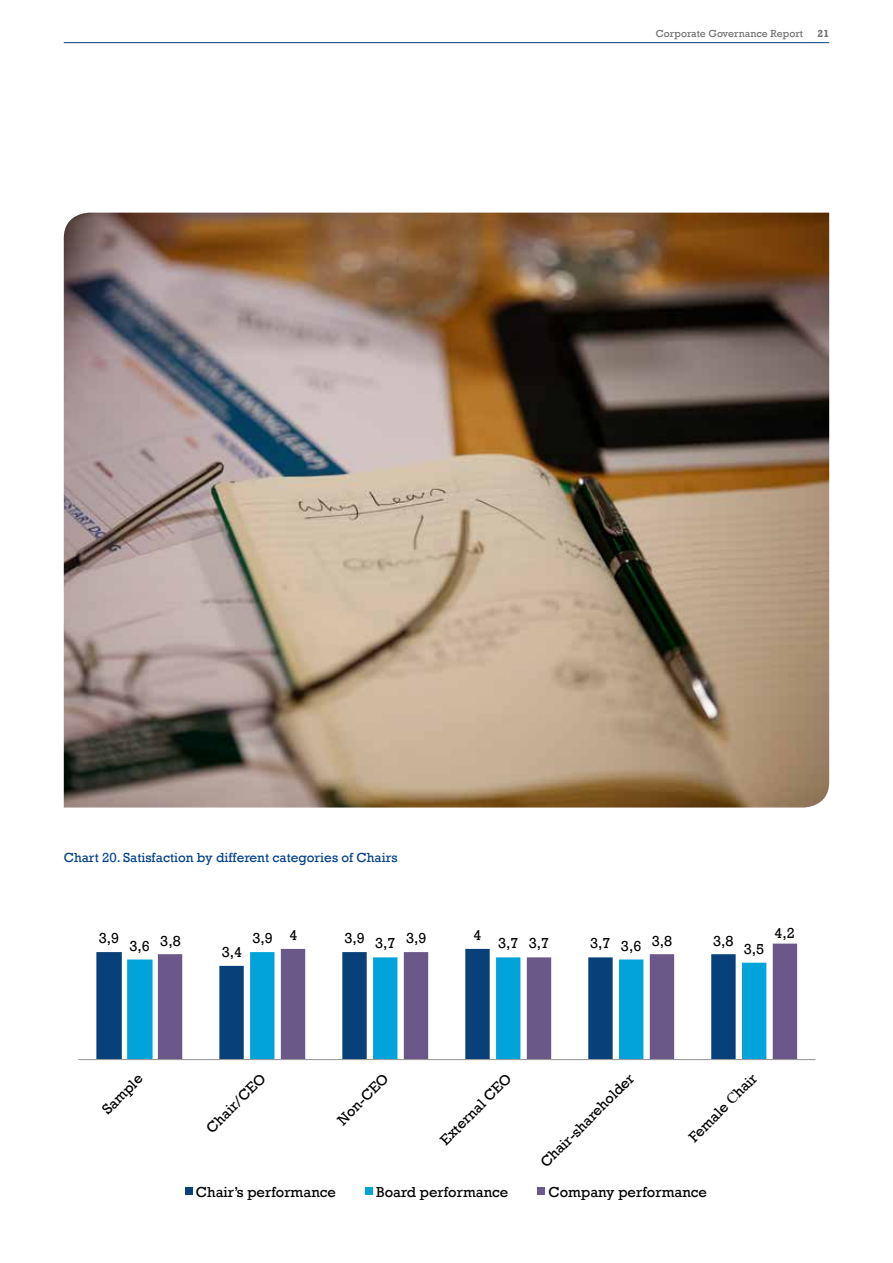
<style>
.page{position:relative;width:893px;height:1263px;background:#fff}
.page>*{position:absolute;margin:0;border:0;box-sizing:border-box;transform-origin:0 0}
.t1{font:14.85px "Rockwell";color:#000}
.t2{font:13.5px "Rockwell";color:#004189}
.t3{font:10.5px "Rockwell";color:#6f6f6e}
.t4{font:700 10.5px "Rockwell";color:#6f6f6e}
.s1{font-family:"Times"}
</style>
<div class="page">
<hr style="left:64px;top:42px;width:765px;height:1px;background:#004189">
<svg style="left:96px;top:952px;width:26px;height:107px;background:#0d457b"></svg>
<svg style="left:127px;top:954px;width:31px;height:105px;fill:#00a4db"></svg>
<svg style="left:158px;top:943px;width:639px;height:116px"></svg>
<hr style="left:78px;top:1059px;width:737px;height:1px;background:#989898">
<div style="left:185px;top:1187px;width:8px;height:8px;background:#084179"></div>
<div style="left:365px;top:1187px;width:8px;height:8px;background:#00a4db"></div>
<div style="left:537px;top:1187px;width:8px;height:8px;background:#6a588a"></div>
<img style="left:64px;top:213px;width:765px;height:594px">
<p class="t3" style="left:656px;top:27px;width:149px">Corporate Governance Report</p>
<p class="t4" style="left:818px;top:27px;width:13px">21</p>
<p class="t2" style="left:64px;top:850px;width:335px">Chart 20. Satisfaction by different categories of Chairs</p>
<p class="t1" style="left:99px;top:929px;width:22px">3,9</p>
<p class="t1" style="left:130px;top:938px;width:22px">3,6</p>
<p class="t1" style="left:160px;top:932px;width:22px">3,8</p>
<p class="t1" style="left:222px;top:943px;width:22px">3,4</p>
<p class="t1" style="left:289px;top:926px;width:10px">4</p>
<p class="t1" style="left:406px;top:929px;width:22px">3,9</p>
<p class="t1" style="left:529px;top:935px;width:22px">3,7</p>
<p class="t1" style="left:652px;top:932px;width:22px">3,8</p>
<p class="t1" style="left:345px;top:929px;width:22px">3,9</p>
<p class="t1" style="left:474px;top:926px;width:10px">4</p>
<p class="t1" style="left:252px;top:929px;width:22px">3,9</p>
<p class="t1" style="left:375px;top:935px;width:22px">3,7</p>
<p class="t1" style="left:498px;top:935px;width:22px">3,7</p>
<p class="t1" style="left:621px;top:938px;width:22px">3,6</p>
<p class="t1" style="left:744px;top:940px;width:22px">3,5</p>
<p class="t1" style="left:590px;top:935px;width:22px">3,7</p>
<p class="t1" style="left:713px;top:932px;width:22px">3,8</p>
<p class="t1" style="left:774px;top:924px;width:22px">4,2</p>
<p class="t1" style="left:99px;top:1106px;width:52px;rotate:-45deg">Sample</p>
<p class="t1" style="left:203px;top:1124px;width:79px;rotate:-45deg">Chair/CEO</p>
<p class="t1" style="left:334px;top:1116px;width:67px;rotate:-45deg">Non-CEO</p>
<p class="t1" style="left:436px;top:1136px;width:95px;rotate:-45deg">External CEO</p>
<p class="t1" style="left:537px;top:1159px;width:127px;rotate:-45deg">Chair-shareholder</p>
<p class="t1" style="left:685px;top:1133px;width:91px;rotate:-45deg">Female <span class="s1">С</span>hair</p>
<p class="t1" style="left:196px;top:1183px;width:142px">Chair’s performance</p>
<p class="t1" style="left:376px;top:1183px;width:134px">Board performance</p>
<p class="t1" style="left:548px;top:1183px;width:160px">Company performance</p>
</div>
